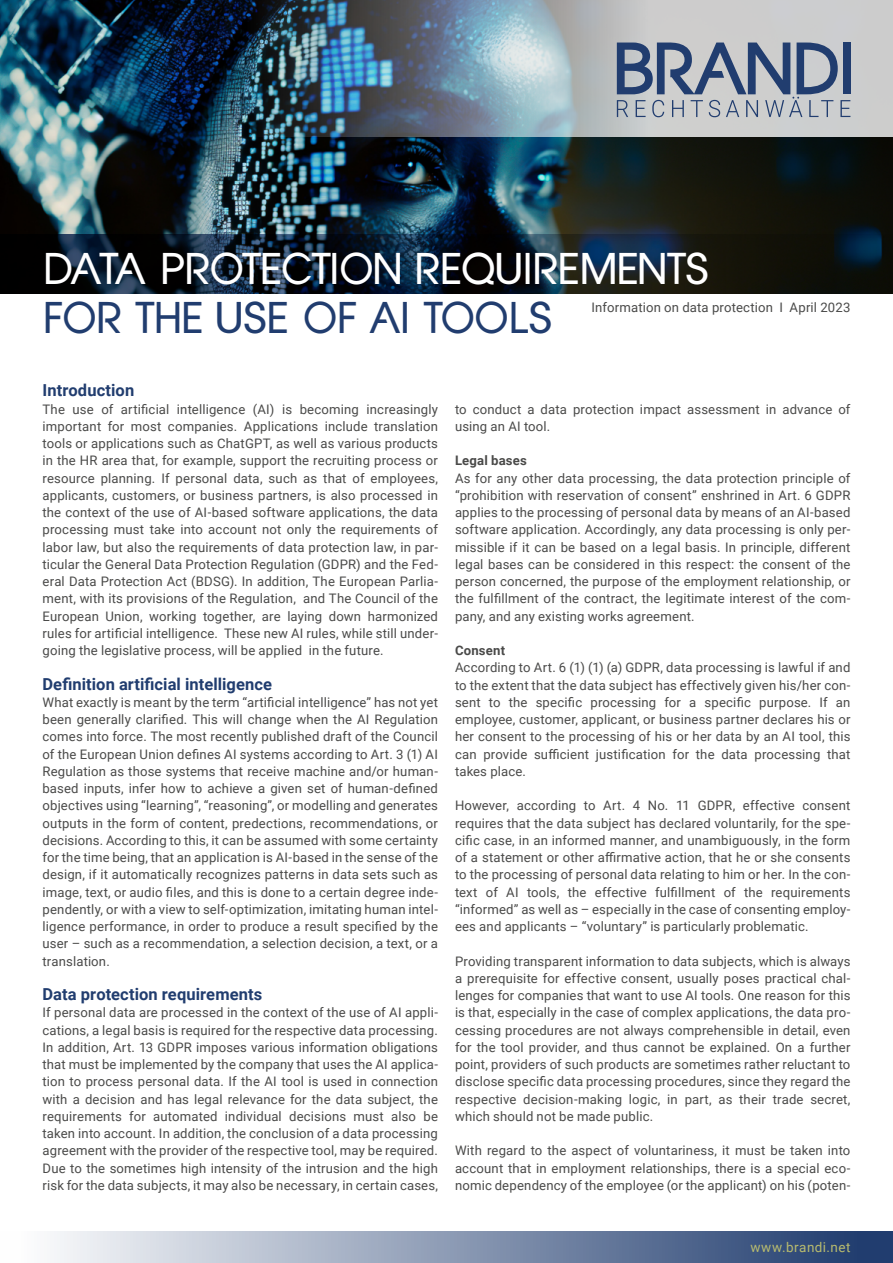
<style>
.page{position:relative;width:893px;height:1263px;background:#fff}
.page>*{position:absolute;margin:0;border:0;box-sizing:border-box;transform-origin:0 0}
.Schwerpunktthema{font:42px/49.5px "BRANDI Regular";color:#fff}
.Überschrift{font:700 16.5px "Roboto";letter-spacing:.005em;color:#213d6f}
.Einleitung{font:700 16.5px "Roboto";letter-spacing:.005em;color:#213d6f}
.t1{font:13.5px "Roboto";letter-spacing:.035em;color:#b8bb6e}
.Fließtext{font:13.2px/17.2px "Roboto";letter-spacing:.01em;color:#4a4a49;text-align:justify}
.Überschrift_Unterpun{font:700 13.2px "Roboto";letter-spacing:.015em;color:#4a4a49}
.s1{color:#213d6f}
</style>
<div class="page">
<div style="left:0;top:1231px;width:893px;height:32px;background:linear-gradient(to right,#fff,#19366a)"></div>
<img style="left:0;top:0;width:893px;height:234px">
<svg style="left:0;top:234px;width:893px;height:59px;background:#0e1821"></svg>
<img style="left:204px;top:0;width:689px;height:136px">
<svg style="left:617px;top:43px;width:233px;height:74px;background:#909aac"></svg>
<div style="left:843px;top:43px;width:7px;height:51px;background:#213d6f"></div>
<p class="Schwerpunktthema" style="left:43px;top:245px;width:667px">DATA PROTECTION REQUIREMENTS<br><span class="s1">FOR THE USE OF AI TOOLS</span></p>
<p class="Fließtext" style="left:592px;top:298px;width:260px">Information on data protection I April 2023</p>
<p class="Einleitung" style="left:43px;top:379px;width:93px">Introduction</p>
<p class="Fließtext" style="left:43px;top:400px;width:397px">The use of artificial intelligence (AI) is becoming increasingly important for most companies. Applications include translation tools or applications such as ChatGPT, as well as various products in the HR area that, for example, support the recruiting process or resource planning. If personal data, such as that of employees, applicants, customers, or business partners, is also processed in the context of the use of AI-based software applications, the data processing must take into account not only the requirements of labor law, but also the requirements of data protection law, in par&shy;ticular the General Data Protection Regulation (GDPR) and the Fed&shy;eral Data Protection Act (BDSG). In addition, The European Parlia&shy;ment, with its provisions of the Regulation, and The Council of the European Union, working together, are laying down harmonized rules for artificial intelligence. These new AI rules, while still under&shy;going the legislative process, will be applied in the future.</p>
<p class="Überschrift" style="left:43px;top:672px;width:231px">Definition artificial intelligence</p>
<p class="Fließtext" style="left:43px;top:693px;width:397px">What exactly is meant by the term “artificial intelligence” has not yet been generally clarified. This will change when the AI Regulation comes into force. The most recently published draft of the Council of the European Union defines AI systems according to Art. 3 (1) AI Regulation as those systems that receive machine and/or human&shy;based inputs, infer how to achieve a given set of human-defined objectives using “learning”, “reasoning”, or modelling and generates outputs in the form of content, predections, recommendations, or decisions. According to this, it can be assumed with some certainty for the time being, that an application is AI-based in the sense of the design, if it automatically recognizes patterns in data sets such as image, text, or audio files, and this is done to a certain degree inde&shy;pendently, or with a view to self-optimization, imitating human intel&shy;ligence performance, in order to produce a result specified by the user – such as a recommendation, a selection decision, a text, or a translation.</p>
<p class="Überschrift" style="left:43px;top:983px;width:221px">Data protection requirements</p>
<p class="Fließtext" style="left:43px;top:1003px;width:397px">If personal data are processed in the context of the use of AI appli&shy;cations, a legal basis is required for the respective data processing.<br>In addition, Art. 13 GDPR imposes various information obligations that must be implemented by the company that uses the AI applica&shy;tion to process personal data. If the AI tool is used in connection with a decision and has legal relevance for the data subject, the requirements for automated individual decisions must also be taken into account. In addition, the conclusion of a data processing agreement with the provider of the respective tool, may be required.<br>Due to the sometimes high intensity of the intrusion and the high risk for the data subjects, it may also be necessary, in certain cases,</p>
<p class="Fließtext" style="left:455px;top:400px;width:397px">to conduct a data protection impact assessment in advance of using an AI tool.</p>
<p class="Überschrift_Unterpun" style="left:455px;top:451px;width:73px">Legal bases</p>
<p class="Fließtext" style="left:455px;top:469px;width:397px">As for any other data processing, the data protection principle of “prohibition with reservation of consent” enshrined in Art. 6 GDPR applies to the processing of personal data by means of an AI-based software application. Accordingly, any data processing is only per&shy;missible if it can be based on a legal basis. In principle, different legal bases can be considered in this respect: the consent of the person concerned, the purpose of the employment relationship, or the fulfillment of the contract, the legitimate interest of the com&shy;pany, and any existing works agreement.</p>
<p class="Überschrift_Unterpun" style="left:455px;top:641px;width:52px">Consent</p>
<p class="Fließtext" style="left:455px;top:658px;width:397px">According to Art. 6 (1) (1) (a) GDPR, data processing is lawful if and to the extent that the data subject has effectively given his/her con&shy;sent to the specific processing for a specific purpose. If an employee, customer, applicant, or business partner declares his or her consent to the processing of his or her data by an AI tool, this can provide sufficient justification for the data processing that takes place.</p>
<p class="Fließtext" style="left:455px;top:796px;width:397px">However, according to Art. 4 No. 11 GDPR, effective consent requires that the data subject has declared voluntarily, for the spe&shy;cific case, in an informed manner, and unambiguously, in the form of a statement or other affirmative action, that he or she consents to the processing of personal data relating to him or her. In the con&shy;text of AI tools, the effective fulfillment of the requirements “informed” as well as – especially in the case of consenting employ&shy;ees and applicants – “voluntary” is particularly problematic.</p>
<p class="Fließtext" style="left:455px;top:952px;width:397px">Providing transparent information to data subjects, which is always a prerequisite for effective consent, usually poses practical chal&shy;lenges for companies that want to use AI tools. One reason for this is that, especially in the case of complex applications, the data pro&shy;cessing procedures are not always comprehensible in detail, even for the tool provider, and thus cannot be explained. On a further point, providers of such products are sometimes rather reluctant to disclose specific data processing procedures, since they regard the respective decision-making logic, in part, as their trade secret, which should not be made public.</p>
<p class="Fließtext" style="left:455px;top:1141px;width:397px">With regard to the aspect of voluntariness, it must be taken into account that in employment relationships, there is a special eco&shy;nomic dependency of the employee (or the applicant) on his (poten-</p>
<p class="t1" style="left:750px;top:1237px;width:102px">www.brandi.net</p>
</div>
